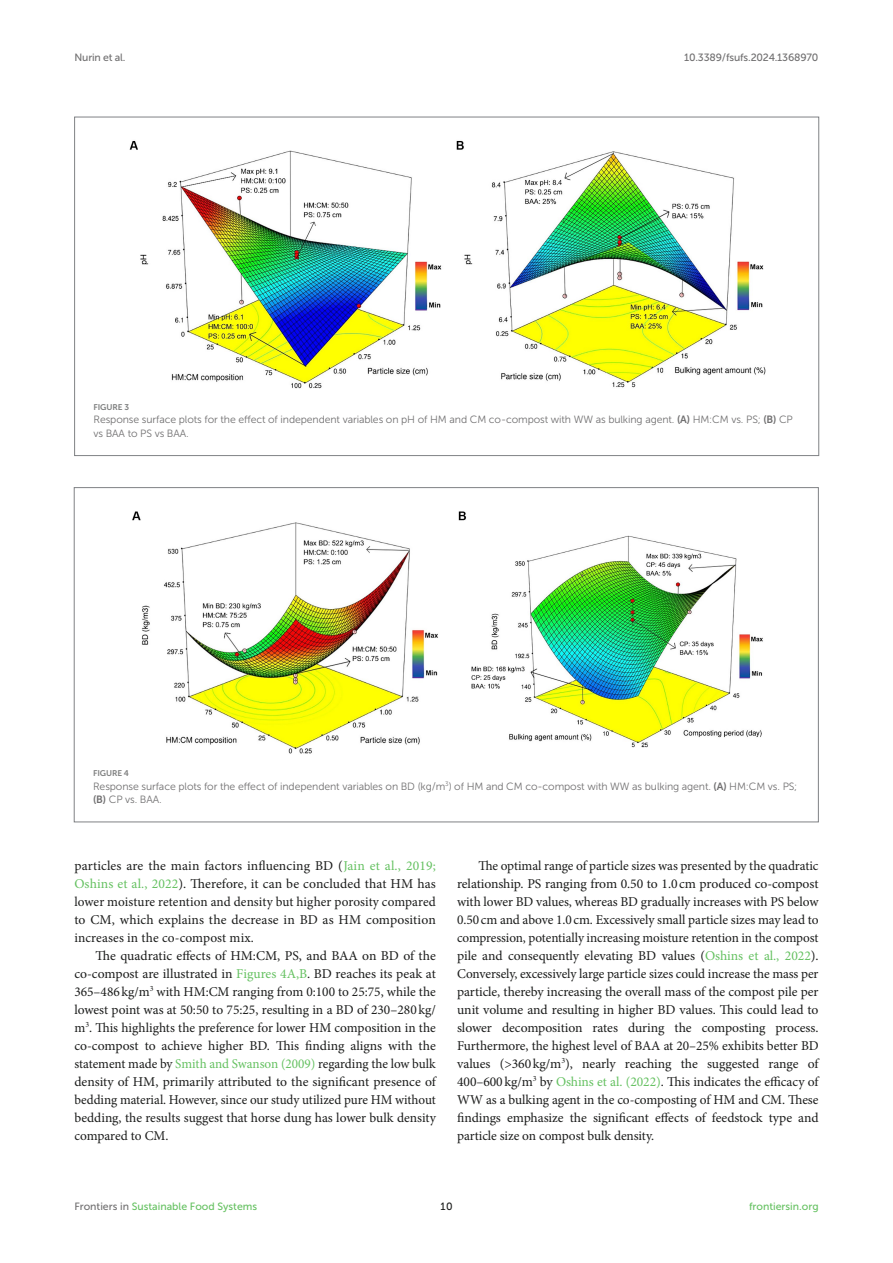
<style>
.page{position:relative;width:893px;height:1263px;background:#fff}
.page>*{position:absolute;margin:0;border:0;box-sizing:border-box;transform-origin:0 0}
.TEXT{font:13.5px/18px "Minion Pro";letter-spacing:-.005em;color:#1b1c1b;text-align:justify}
.TEXT_FLUSH{font:13.5px/18px "Minion Pro";letter-spacing:.01em;color:#1b1c1b;text-align:justify}
.FIG_LEG{font:10.5px/13.5px "Museo Sans 300";letter-spacing:-.01em;color:#706f70}
.t1{font:10.5px "Museo Sans 500";color:#65c161}
.t2{font:10.5px "Museo Sans 500";letter-spacing:-.015em;color:#706f70}
.t3{font:10.5px "Museo Sans 500";color:#1b1c1b}
.FIG_HD{font:8.25px "Museo Sans 700";letter-spacing:-.01em;color:#7e7f7f}
.s1{font-family:"Museo Sans 700"}
.s2{color:#65c161}
.s3{color:#706f70}
</style>
<div class="page">
<img style="left:132px;top:511px;width:631px;height:243px">
<img style="left:129px;top:140px;width:637px;height:249px">
<p class="t2" style="left:74px;top:51px;width:53px">Nurin et al.</p>
<p class="t2" style="left:684px;top:51px;width:136px">10.3389/fsufs.2024.1368970</p>
<p class="FIG_HD" style="left:94px;top:402px;width:37px">FIGURE 3</p>
<p class="FIG_LEG" style="left:94px;top:413px;width:701px">Response surface plots for the effect of independent variables on pH of HM and CM co-compost with WW as bulking agent. <span class="s1">(A)</span> HM:CM vs. PS; <span class="s1">(B)</span> CP vs BAA to PS vs BAA.</p>
<p class="FIG_HD" style="left:93px;top:768px;width:37px">FIGURE 4</p>
<p class="FIG_LEG" style="left:93px;top:779px;width:706px">Response surface plots for the effect of independent variables on BD (kg/m<sup>3</sup>) of HM and CM co-compost with WW as bulking agent. <span class="s1">(A)</span> HM:CM vs. PS; <span class="s1">(B)</span> CP vs. BAA.</p>
<p class="TEXT_FLUSH" style="left:74px;top:857px;width:363px">particles are the main factors influencing BD (<span class="s2">Jain et al., 2019; Oshins et al., 2022</span>). Therefore, it can be concluded that HM has lower moisture retention and density but higher porosity compared to CM, which explains the decrease in BD as HM composition increases in the co-compost mix.</p>
<p class="TEXT" style="left:74px;top:947px;width:363px;text-indent:21px">The quadratic effects of HM:CM, PS, and BAA on BD of the co-compost are illustrated in <span class="s2">Figures 4A,B</span>. BD reaches its peak at 365–486 kg/m<sup>3</sup> with HM:CM ranging from 0:100 to 25:75, while the lowest point was at 50:50 to 75:25, resulting in a BD of 230–280kg/ m<sup>3</sup>. This highlights the preference for lower HM composition in the co-compost to achieve higher BD. This finding aligns with the statement made by <span class="s2">Smith and Swanson (2009)</span> regarding the low bulk density of HM, primarily attributed to the significant presence of bedding material. However, since our study utilized pure HM without bedding, the results suggest that horse dung has lower bulk density compared to CM.</p>
<p class="TEXT" style="left:457px;top:857px;width:363px;text-indent:21px">The optimal range of particle sizes was presented by the quadratic relationship. PS ranging from 0.50 to 1.0cm produced co-compost with lower BD values, whereas BD gradually increases with PS below 0.50cm and above 1.0cm. Excessively small particle sizes may lead to compression, potentially increasing moisture retention in the compost pile and consequently elevating BD values (<span class="s2">Oshins et al., 2022</span>).<br>Conversely, excessively large particle sizes could increase the mass per particle, thereby increasing the overall mass of the compost pile per unit volume and resulting in higher BD values. This could lead to slower decomposition rates during the composting process.<br>Furthermore, the highest level of BAA at 20–25% exhibits better BD values (&gt;360kg/m<sup>3</sup>), nearly reaching the suggested range of 400–600kg/m<sup>3</sup> by <span class="s2">Oshins et al. (2022)</span>. This indicates the efficacy of WW as a bulking agent in the co-composting of HM and CM. These findings emphasize the significant effects of feedstock type and particle size on compost bulk density.</p>
<p class="t1" style="left:74px;top:1200px;width:184px"><span class="s3">Frontiers in</span> Sustainable Food Systems</p>
<p class="t3" style="left:440px;top:1200px;width:14px">10</p>
<p class="t1" style="left:749px;top:1200px;width:71px">frontiersin.org</p>
</div>
